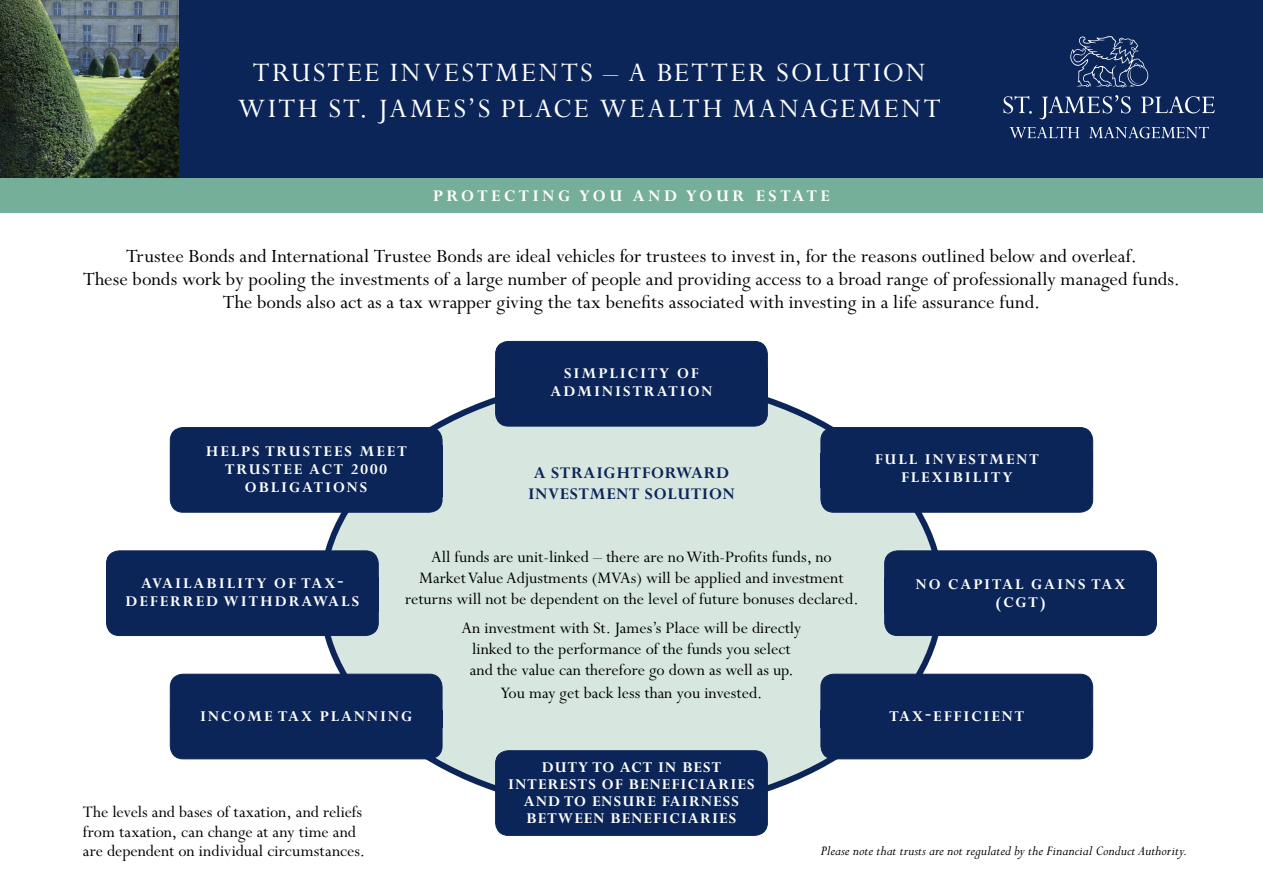
<style>
.page{position:relative;width:1263px;height:893px;background:#fff}
.page>*{position:absolute;margin:0;border:0;box-sizing:border-box;transform-origin:0 0}
.t1{font:30px/36px "Perpetua Std";letter-spacing:.075em;color:#fff;text-align:center}
.t2{font:21px/23.2px "Perpetua Std";color:#000;text-align:center}
.t3{font:18px/21.5px "Perpetua Std";color:#000;text-align:center}
.t4{font:700 18px/21px "Perpetua Std";letter-spacing:.04em;color:#0b2559;text-align:center}
.t5{font:700 18px "Perpetua Std";letter-spacing:.2em;color:#fff}
.t6{font:700 16.5px/18px "Perpetua Std";letter-spacing:.12em;color:#fff;text-align:center}
.t7{font:700 16.5px/17.2px "Perpetua Std";letter-spacing:.07em;color:#fff;text-align:center}
.t8{font:italic 15px "Perpetua Std";color:#000}
</style>
<div class="page">
<div style="left:179px;top:0;width:1084px;height:179px;background:#0b2559"></div>
<svg style="left:1009px;top:127px;width:70px;height:11px"></svg>
<svg style="left:1089px;top:127px;width:120px;height:11px"></svg>
<svg style="left:1003px;top:96px;width:29px;height:18px"></svg>
<svg style="left:1039px;top:95px;width:92px;height:24px;background:#374c77"></svg>
<svg style="left:1141px;top:96px;width:74px;height:17px"></svg>
<svg style="left:1070px;top:36px;width:78px;height:52px;background:#2d4470"></svg>
<img style="left:0;top:0;width:179px;height:179px">
<div style="left:0;top:179px;width:1263px;height:34px;background:#76af99"></div>
<div style="left:322px;top:378px;width:619px;height:432px;background:#d7e7e0;border-radius:50%"></div>
<div style="left:496px;top:341px;width:271px;height:85px;background:#0b2559;border-radius:13px"></div>
<div style="left:495px;top:341px;width:272px;height:85px;border:1px solid #0b2559;border-radius:13px"></div>
<div style="left:495px;top:368px;width:272px;height:34px;background:#0b2559"></div>
<div style="left:821px;top:428px;width:272px;height:84px;background:#0b2559;border-radius:13px"></div>
<div style="left:821px;top:427px;width:272px;height:85px;border:1px solid #0b2559;border-radius:13px"></div>
<div style="left:821px;top:454px;width:272px;height:34px;background:#0b2559"></div>
<div style="left:885px;top:551px;width:271px;height:84px;background:#0b2559;border-radius:13px"></div>
<div style="left:884px;top:551px;width:273px;height:85px;border:1px solid #0b2559;border-radius:13px"></div>
<div style="left:884px;top:578px;width:273px;height:34px;background:#0b2559"></div>
<div style="left:821px;top:674px;width:272px;height:85px;background:#0b2559;border-radius:13px"></div>
<div style="left:821px;top:674px;width:272px;height:85px;border:1px solid #0b2559;border-radius:13px"></div>
<div style="left:821px;top:710px;width:272px;height:17px;background:#0b2559"></div>
<div style="left:170px;top:428px;width:272px;height:84px;background:#0b2559;border-radius:13px"></div>
<div style="left:170px;top:427px;width:272px;height:85px;border:1px solid #0b2559;border-radius:13px"></div>
<div style="left:170px;top:445px;width:272px;height:51px;background:#0b2559"></div>
<div style="left:106px;top:551px;width:272px;height:84px;background:#0b2559;border-radius:13px"></div>
<div style="left:106px;top:551px;width:272px;height:85px;border:1px solid #0b2559;border-radius:13px"></div>
<div style="left:106px;top:577px;width:272px;height:34px;background:#0b2559"></div>
<div style="left:170px;top:674px;width:272px;height:85px;background:#0b2559;border-radius:13px"></div>
<div style="left:170px;top:674px;width:272px;height:85px;border:1px solid #0b2559;border-radius:13px"></div>
<div style="left:170px;top:710px;width:272px;height:17px;background:#0b2559"></div>
<div style="left:496px;top:751px;width:271px;height:84px;background:#0b2559;border-radius:13px"></div>
<div style="left:495px;top:750px;width:272px;height:86px;border:1px solid #0b2559;border-radius:13px"></div>
<h1 class="t1" style="left:238px;top:55px;width:705px">TRUSTEE INVESTMENTS – A BETTER SOLUTION<br>WITH ST. JAMES’S PLACE WEALTH MANAGEMENT</h1>
<p class="t5" style="left:433px;top:186px;width:398px">PROTECTING YOU AND YOUR ESTATE</p>
<p class="t2" style="left:83px;top:245px;width:1098px">Trustee Bonds and International Trustee Bonds are ideal vehicles for trustees to invest in, for the reasons outlined below and overleaf.<br>These bonds work by pooling the investments of a large number of people and providing access to a broad range of professionally managed funds.<br>The bonds also act as a tax wrapper giving the tax benefits associated with investing in a life assurance fund.</p>
<p class="t6" style="left:206px;top:443px;width:202px">HELPS TRUSTEES MEET<br>TRUSTEE ACT 2000<br>OBLIGATIONS</p>
<p class="t6" style="left:550px;top:365px;width:164px">SIMPLICITY OF<br>ADMINISTRATION</p>
<p class="t4" style="left:528px;top:463px;width:208px">A STRAIGHTFORWARD<br>INVESTMENT SOLUTION</p>
<p class="t6" style="left:875px;top:451px;width:166px">FULL INVESTMENT<br>FLEXIBILITY</p>
<p class="t6" style="left:126px;top:574px;width:235px">AVAILABILITY OF TAX-<br>DEFERRED WITHDRAWALS</p>
<p class="t3" style="left:405px;top:546px;width:455px;line-height:21px">All funds are unit-linked – there are no With-Profits funds, no<br>Market Value Adjustments (MVAs) will be applied and investment returns will not be dependent on the level of future bonuses declared.</p>
<p class="t3" style="left:462px;top:618px;width:341px">An investment with St. James’s Place will be directly linked to the performance of the funds you select and the value can therefore go down as well as up.<br>You may get back less than you invested.</p>
<p class="t6" style="left:200px;top:707px;width:213px">INCOME TAX PLANNING</p>
<p class="t6" style="left:916px;top:575px;width:211px">NO CAPITAL GAINS TAX (CGT)</p>
<p class="t6" style="left:889px;top:707px;width:136px">TAX-EFFICIENT</p>
<p class="t3" style="left:83px;top:803px;width:284px;line-height:19.5px;text-align:left">The levels and bases of taxation, and reliefs from taxation, can change at any time and are dependent on individual circumstances.</p>
<p class="t7" style="left:508px;top:759px;width:248px">DUTY TO ACT IN BEST<br>INTERESTS OF BENEFICIARIES<br>AND TO ENSURE FAIRNESS<br>BETWEEN BENEFICIARIES</p>
<p class="t8" style="left:821px;top:843px;width:368px">Please note that trusts are not regulated by the Financial Conduct Authority.</p>
</div>
